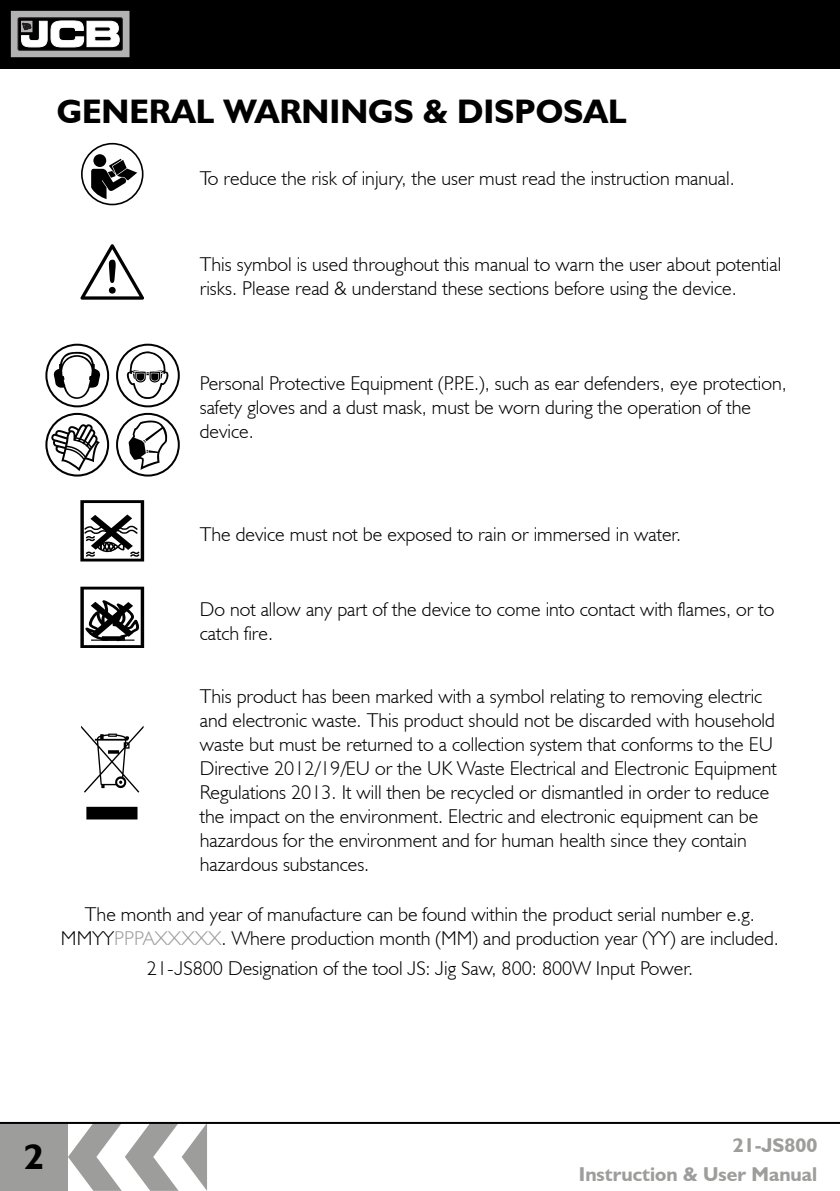
<style>
.page{position:relative;width:840px;height:1191px;background:#fff}
.page>*{position:absolute;margin:0;border:0;box-sizing:border-box;transform-origin:0 0}
.t1{font:700 36px "JCB Euro";color:#000}
.t2{font:700 34px "JCB Euro";color:#000}
.t3{font:300 20px/24px "JCB Euro";color:#000}
.t4{font:700 20px/29.6px "JCB Euro";color:#9d9d9c;text-align:right}
.s1{color:#9d9d9c}
</style>
<div class="page">
<svg style="left:68px;top:1124px;width:139px;height:66px"></svg>
<div style="left:0;top:1123px;width:68px;height:68px;background:#9d9d9c"></div>
<div style="left:0;top:0;width:839px;height:68px;background:#000"></div>
<svg style="left:13px;top:13px;width:114px;height:42px"></svg>
<div style="left:11px;top:11px;width:118px;height:46px;border:1px solid #b3b2b2"></div>
<svg style="left:18px;top:18px;width:104px;height:32px"></svg>
<div style="left:18px;top:18px;width:104px;height:32px;border:1px solid #231f20"></div>
<svg style="left:21px;top:21px;width:98px;height:26px"></svg>
<hr style="left:0;top:1122px;width:839px;height:2px;background:#000">
<div style="left:81px;top:143px;width:62px;height:62px;border:2px solid #000;border-radius:50%"></div>
<svg style="left:93px;top:154px;width:13px;height:13px"></svg>
<svg style="left:91px;top:159px;width:46px;height:40px"></svg>
<svg style="left:80px;top:244px;width:64px;height:56px"></svg>
<svg style="left:80px;top:500px;width:64px;height:61px"></svg>
<svg style="left:80px;top:586px;width:64px;height:62px"></svg>
<div style="left:45px;top:344px;width:64px;height:63px;border:2px solid #000;border-radius:50%"></div>
<svg style="left:53px;top:352px;width:47px;height:47px"></svg>
<div style="left:116px;top:344px;width:64px;height:63px;border:2px solid #000;border-radius:50%"></div>
<svg style="left:126px;top:351px;width:43px;height:48px"></svg>
<div style="left:116px;top:413px;width:64px;height:63px;border:2px solid #000;border-radius:50%"></div>
<svg style="left:128px;top:420px;width:39px;height:50px"></svg>
<svg style="left:45px;top:413px;width:64px;height:63px"></svg>
<svg style="left:81px;top:725px;width:62px;height:94px"></svg>
<h2 class="t2" style="left:57px;top:91px;width:571px">GENERAL WARNINGS &amp; DISPOSAL</h2>
<p class="t3" style="left:200px;top:165px;width:536px">To reduce the risk of injury, the user must read the instruction manual.</p>
<p class="t3" style="left:200px;top:251px;width:582px">This symbol is used throughout this manual to warn the user about potential risks. Please read &amp; understand these sections before using the device.</p>
<p class="t3" style="left:200px;top:371px;width:588px">Personal Protective Equipment (P.P.E.), such as ear defenders, eye protection, safety gloves and a dust mask, must be worn during the operation of the device.</p>
<p class="t3" style="left:200px;top:521px;width:482px">The device must not be exposed to rain or immersed in water.</p>
<p class="t3" style="left:200px;top:597px;width:575px">Do not allow any part of the device to come into contact with flames, or to catch fire.</p>
<p class="t3" style="left:200px;top:683px;width:578px">This product has been marked with a symbol relating to removing electric and electronic waste. This product should not be discarded with household waste but must be returned to a collection system that conforms to the EU Directive 2012/19/EU or the UK Waste Electrical and Electronic Equipment Regulations 2013. It will then be recycled or dismantled in order to reduce the impact on the environment. Electric and electronic equipment can be hazardous for the environment and for human health since they contain hazardous substances.</p>
<p class="t3" style="left:61px;top:902px;width:719px;text-align:center">The month and year of manufacture can be found within the product serial number e.g.<br>MMYY<span class="s1">PPPAXXXXX</span>. Where production month (MM) and production year (YY) are included.</p>
<p class="t3" style="left:147px;top:955px;width:547px">21-JS800 Designation of the tool JS: Jig Saw, 800: 800W Input Power.</p>
<h1 class="t1" style="left:24px;top:1134px;width:21px">2</h1>
<p class="t4" style="left:578px;top:1129px;width:240px">21-JS800<br>Instruction &amp; User Manual</p>
</div>
